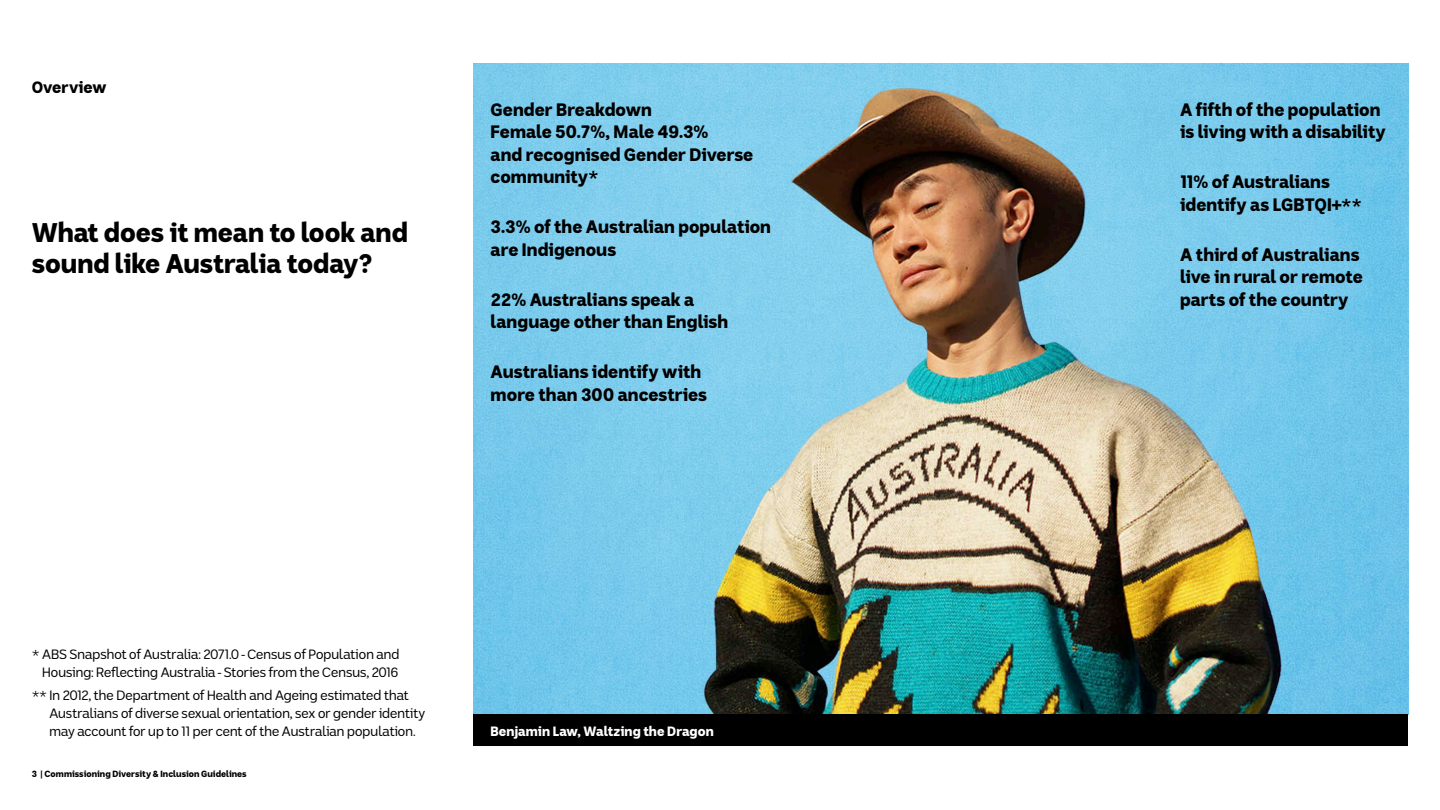
<style>
.page{position:relative;width:1440px;height:810px;background:#fff}
.page>*{position:absolute;margin:0;border:0;box-sizing:border-box;transform-origin:0 0}
.t1{font:900 27px/31.5px "ABC Sans";color:#000}
.t2{font:900 18px/22.5px "ABC Sans";color:#000}
.t3{font:900 16.5px "ABC Sans";color:#000}
.t4{font:13.5px/18px "ABC Sans";letter-spacing:-.04em;color:#000;text-align:right}
.t5{font:900 13.5px "ABC Sans";letter-spacing:.005em;color:#fff}
.t6{font:900 9px "ABC Sans";letter-spacing:.005em;color:#000}
</style>
<div class="page">
<img style="left:474px;top:64px;width:934px;height:650px">
<div style="left:474px;top:714px;width:934px;height:32px;background:#000"></div>
<h2 class="t3" style="left:32px;top:77px;width:76px">Overview</h2>
<h3 class="t1" style="left:32px;top:216px;width:378px">What does it mean to look and sound like Australia today?</h3>
<p class="t2" style="left:491px;top:98px;width:264px">Gender Breakdown<br>Female 50.7%, Male 49.3%<br>and recognised Gender Diverse community*</p>
<p class="t2" style="left:491px;top:215px;width:282px">3.3% of the Australian population are Indigenous</p>
<p class="t2" style="left:491px;top:288px;width:239px">22% Australians speak a language other than English</p>
<p class="t2" style="left:491px;top:361px;width:218px">Australians identify with more than 300 ancestries</p>
<p class="t4" style="left:32px;top:646px;width:369px">* ABS Snapshot of Australia: 2071.0 - Census of Population and<br>Housing: Reflecting Australia - Stories from the Census, 2016</p>
<p class="t4" style="left:49px;top:686px;width:378px;text-align:left;text-indent:-17px">** In 2012, the Department of Health and Ageing estimated that<br>Australians of diverse sexual orientation, sex or gender identity may account for up to 11 per cent of the Australian population.</p>
<p class="t6" style="left:32px;top:768px;width:216px">3 | Commissioning Diversity &amp; Inclusion Guidelines</p>
<p class="t5" style="left:491px;top:723px;width:225px">Benjamin Law, Waltzing the Dragon</p>
<p class="t2" style="left:1180px;top:98px;width:207px">A fifth of the population is living with a disability</p>
<p class="t2" style="left:1180px;top:170px;width:183px">11% of Australians identify as LGBTQI+**</p>
<p class="t2" style="left:1180px;top:243px;width:184px">A third of Australians live in rural or remote parts of the country</p>
</div>
